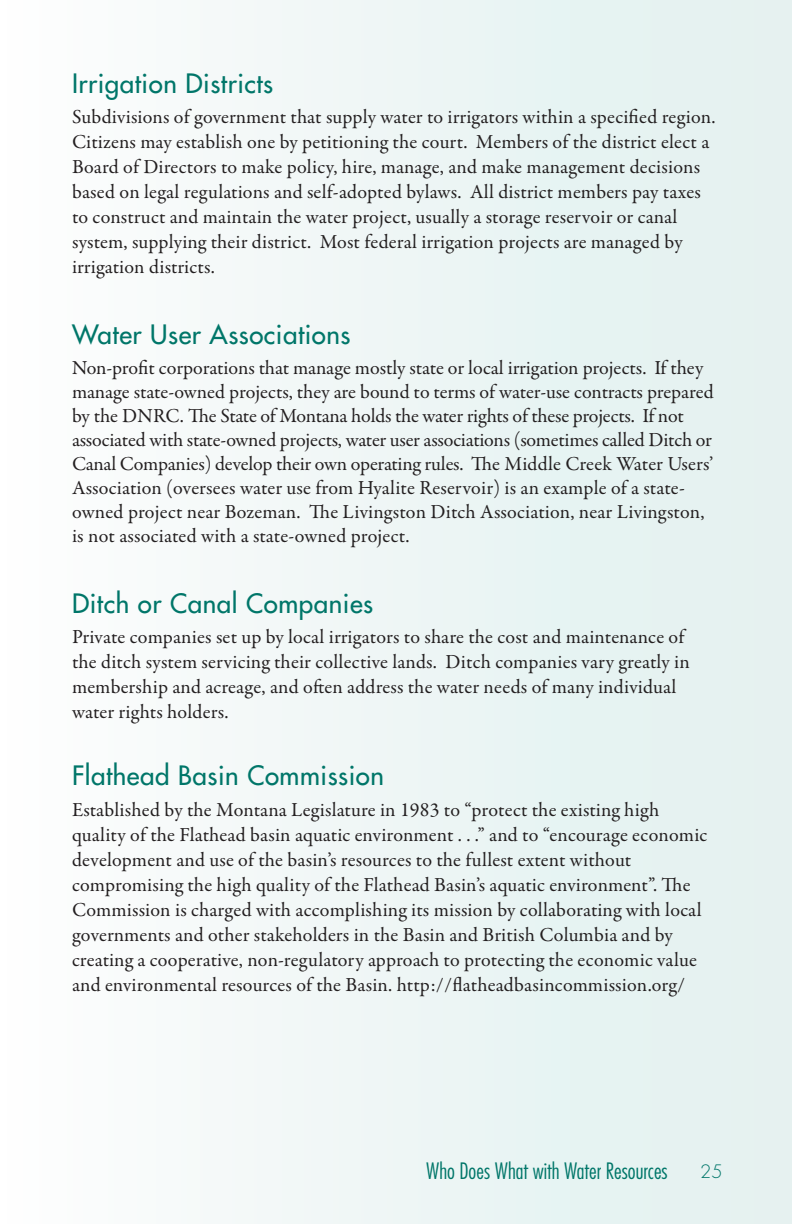
<style>
.page{position:relative;width:792px;height:1224px;background:#fff}
.page>*{position:absolute;margin:0;border:0;box-sizing:border-box;transform-origin:0 0}
.Subheadings{font:26px "Futura";letter-spacing:.02em;color:#007669}
.t1{font:300 condensed 22px "Futura";color:#007669}
.main_body{font:20px/25px "Garamond Premr Pro";letter-spacing:.005em;color:#231f20}
.t2{font:300 18px "Futura";color:#007669}
</style>
<div class="page">
<div style="left:3px;top:0;width:789px;height:1224px;background:linear-gradient(to right,#fcfdfd,#e1f0ef)"></div>
<p class="Subheadings" style="left:72px;top:66px;width:203px">Irrigation Districts</p>
<p class="main_body" style="left:72px;top:105px;width:643px">Subdivisions of government that supply water to irrigators within a specified region.<br>Citizens may establish one by petitioning the court. Members of the district elect a Board of Directors to make policy, hire, manage, and make management decisions based on legal regulations and self-adopted bylaws. All district members pay taxes to construct and maintain the water project, usually a storage reservoir or canal system, supplying their district. Most federal irrigation projects are managed by irrigation districts.</p>
<p class="Subheadings" style="left:72px;top:318px;width:280px">Water User Associations</p>
<p class="main_body" style="left:72px;top:356px;width:643px;line-height:24px">Non-profit corporations that manage mostly state or local irrigation projects. If they manage state-owned projects, they are bound to terms of water-use contracts prepared by the DNRC. The State of Montana holds the water rights of these projects. If not associated with state-owned projects, water user associations (sometimes called Ditch or Canal Companies) develop their own operating rules. The Middle Creek Water Users’ Association (oversees water use from Hyalite Reservoir) is an example of a state&shy;owned project near Bozeman. The Livingston Ditch Association, near Livingston, is not associated with a state-owned project.</p>
<p class="Subheadings" style="left:72px;top:586px;width:303px">Ditch or Canal Companies</p>
<p class="main_body" style="left:72px;top:625px;width:619px">Private companies set up by local irrigators to share the cost and maintenance of the ditch system servicing their collective lands. Ditch companies vary greatly in membership and acreage, and often address the water needs of many individual water rights holders.</p>
<p class="Subheadings" style="left:72px;top:759px;width:313px">Flathead Basin Commission</p>
<p class="main_body" style="left:72px;top:798px;width:637px">Established by the Montana Legislature in 1983 to “protect the existing high quality of the Flathead basin aquatic environment . . .” and to “encourage economic development and use of the basin’s resources to the fullest extent without compromising the high quality of the Flathead Basin’s aquatic environment”. The Commission is charged with accomplishing its mission by collaborating with local governments and other stakeholders in the Basin and British Columbia and by creating a cooperative, non-regulatory approach to protecting the economic value and environmental resources of the Basin. http://flatheadbasincommission.org/</p>
<p class="t1" style="left:426px;top:1158px;width:243px">Who Does What with Water Resources</p>
<p class="t2" style="left:700px;top:1160px;width:24px">25</p>
</div>
